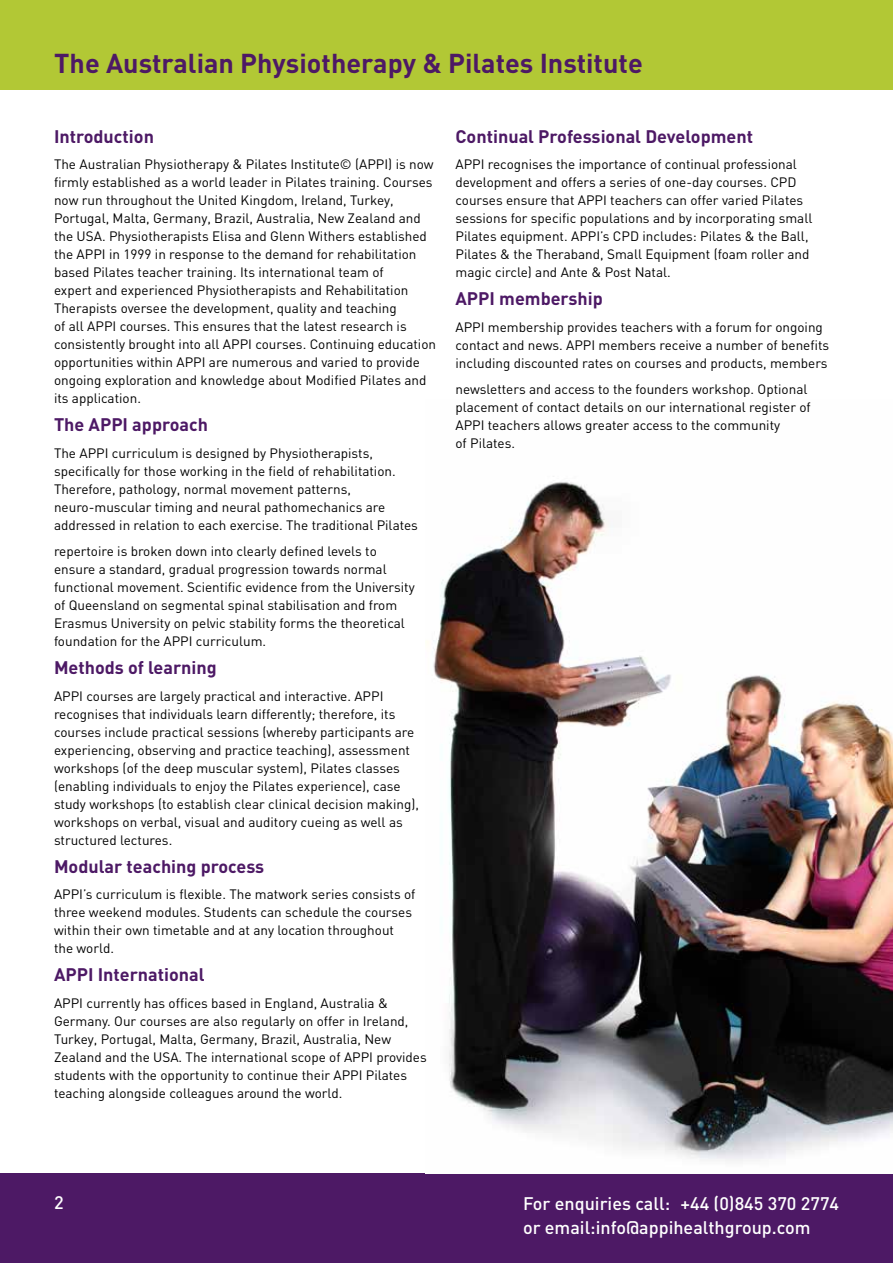
<style>
.page{position:relative;width:893px;height:1263px;background:#fff}
.page>*{position:absolute;margin:0;border:0;box-sizing:border-box;transform-origin:0 0}
.t1{font:700 27px "DIN";color:#4d1965}
.t2{font:700 18px "DIN";color:#4d1965}
.t3{font:500 18px/24px "DIN";color:#fff}
.t4{font:13.5px/18px "DIN";color:#000}
</style>
<div class="page">
<div style="left:0;top:0;width:893px;height:89px;background:#b2c835"></div>
<div style="left:0;top:1174px;width:893px;height:89px;background:#4d1965"></div>
<img style="left:426px;top:476px;width:467px;height:685px">
<h1 class="t1" style="left:54px;top:46px;width:590px">The Australian Physiotherapy &amp; Pilates Institute</h1>
<h2 class="t2" style="left:54px;top:124px;width:101px">Introduction</h2>
<p class="t4" style="left:54px;top:155px;width:384px">The Australian Physiotherapy &amp; Pilates Institute© (APPI) is now firmly established as a world leader in Pilates training. Courses now run throughout the United Kingdom, Ireland, Turkey, Portugal, Malta, Germany, Brazil, Australia, New Zealand and the USA. Physiotherapists Elisa and Glenn Withers established the APPI in 1999 in response to the demand for rehabilitation based Pilates teacher training. Its international team of<br>expert and experienced Physiotherapists and Rehabilitation Therapists oversee the development, quality and teaching<br>of all APPI courses. This ensures that the latest research is consistently brought into all APPI courses. Continuing education opportunities within APPI are numerous and varied to provide ongoing exploration and knowledge about Modified Pilates and its application.</p>
<h2 class="t2" style="left:54px;top:413px;width:155px">The APPI approach</h2>
<p class="t4" style="left:54px;top:443px;width:365px">The APPI curriculum is designed by Physiotherapists, specifically for those working in the field of rehabilitation.<br>Therefore, pathology, normal movement patterns, neuro-muscular timing and neural pathomechanics are addressed in relation to each exercise. The traditional Pilates</p>
<p class="t4" style="left:54px;top:542px;width:362px">repertoire is broken down into clearly defined levels to ensure a standard, gradual progression towards normal functional movement. Scientific evidence from the University of Queensland on segmental spinal stabilisation and from Erasmus University on pelvic stability forms the theoretical foundation for the APPI curriculum.</p>
<h2 class="t2" style="left:54px;top:656px;width:164px">Methods of learning</h2>
<p class="t4" style="left:54px;top:686px;width:366px">APPI courses are largely practical and interactive. APPI recognises that individuals learn differently; therefore, its courses include practical sessions (whereby participants are experiencing, observing and practice teaching), assessment workshops (of the deep muscular system), Pilates classes (enabling individuals to enjoy the Pilates experience), case study workshops (to establish clear clinical decision making), workshops on verbal, visual and auditory cueing as well as structured lectures.</p>
<h2 class="t2" style="left:54px;top:854px;width:212px">Modular teaching process</h2>
<p class="t4" style="left:54px;top:885px;width:363px">APPI’s curriculum is flexible. The matwork series consists of three weekend modules. Students can schedule the courses within their own timetable and at any location throughout the world.</p>
<h2 class="t2" style="left:54px;top:963px;width:152px">APPI International</h2>
<p class="t4" style="left:54px;top:993px;width:374px">APPI currently has offices based in England, Australia &amp; Germany. Our courses are also regularly on offer in Ireland, Turkey, Portugal, Malta, Germany, Brazil, Australia, New Zealand and the USA. The international scope of APPI provides students with the opportunity to continue their APPI Pilates teaching alongside colleagues around the world.</p>
<h2 class="t2" style="left:455px;top:124px;width:299px">Continual Professional Development</h2>
<p class="t4" style="left:455px;top:155px;width:358px">APPI recognises the importance of continual professional development and offers a series of one-day courses. CPD courses ensure that APPI teachers can offer varied Pilates sessions for specific populations and by incorporating small Pilates equipment. APPI’s CPD includes: Pilates &amp; the Ball, Pilates &amp; the Theraband, Small Equipment (foam roller and magic circle) and Ante &amp; Post Natal.</p>
<h2 class="t2" style="left:455px;top:287px;width:149px">APPI membership</h2>
<p class="t4" style="left:455px;top:317px;width:375px">APPI membership provides teachers with a forum for ongoing contact and news. APPI members receive a number of benefits including discounted rates on courses and products, members</p>
<p class="t4" style="left:455px;top:380px;width:357px">newsletters and access to the founders workshop. Optional placement of contact details on our international register of APPI teachers allows greater access to the community<br>of Pilates.</p>
<h2 class="t3" style="left:54px;top:1190px;width:11px">2</h2>
<h2 class="t3" style="left:523px;top:1190px;width:318px">For enquiries call: +44 (0)845 370 2774 or email:info@appihealthgroup.com</h2>
</div>
